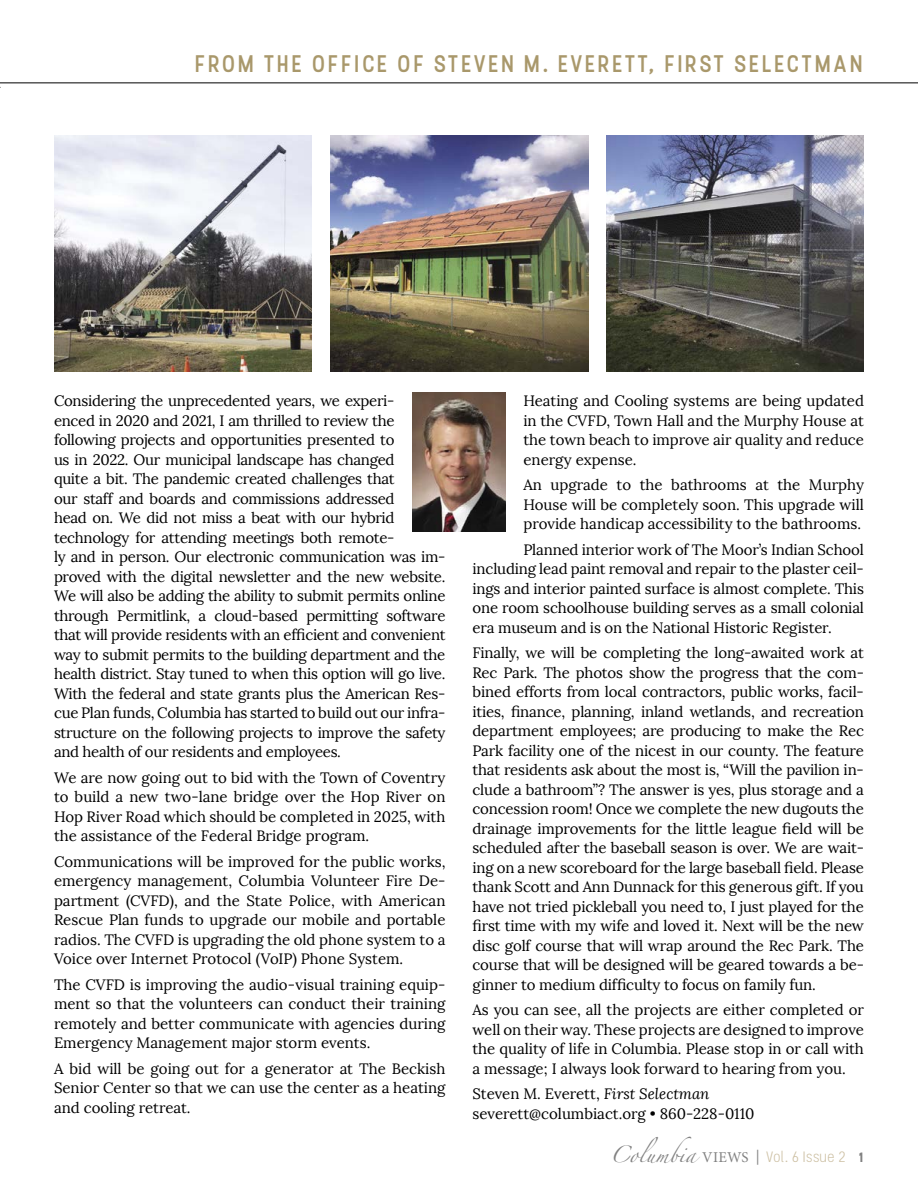
<style>
.page{position:relative;width:918px;height:1188px;background:#fff}
.page>*{position:absolute;margin:0;border:0;box-sizing:border-box;transform-origin:0 0}
.t1{font:500 24px "Stellar";letter-spacing:.075em;color:#a9986b}
.t2{font:15px/19.5px "Lora";letter-spacing:-.02em;color:#000;text-align:justify}
.t3{font:15px/19.5px "Lora";color:#000}
.t4{font:300 15px "Stellar";letter-spacing:-.005em;color:#ccbfa2}
.s1{font-style:italic}
.s2{font-family:"Zapfino";font-weight:400;color:#818181}
.s3{font-family:"Minion Pro";font-weight:400;color:#818181}
.s4{font-weight:700;font-size:13.5px;color:#818181}
</style>
<div class="page">
<hr style="left:0;top:82px;width:918px;height:1px;background:#000">
<img style="left:413px;top:392px;width:92px;height:139px">
<img style="left:606px;top:135px;width:258px;height:237px">
<img style="left:54px;top:135px;width:258px;height:237px">
<img style="left:330px;top:135px;width:258px;height:237px">
<h1 class="t1" style="left:195px;top:49px;width:670px">FROM THE OFFICE OF STEVEN M. EVERETT, FIRST SELECTMAN</h1>
<p class="t2" style="left:54px;top:391px;width:393px;text-align:left">Considering the unprecedented years, we experi-<br>enced in 2020 and 2021, I am thrilled to review the following projects and opportunities presented to<br>us in 2022. Our municipal landscape has changed<br>quite a bit. The pandemic created challenges that<br>our staff and boards and commissions addressed<br>head on. We did not miss a beat with our hybrid technology for attending meetings both remote-<br>ly and in person. Our electronic communication was im&shy;proved with the digital newsletter and the new website.<br>We will also be adding the ability to submit permits online through Permitlink, a cloud-based permitting software that will provide residents with an efficient and convenient way to submit permits to the building department and the health district. Stay tuned to when this option will go live.<br>With the federal and state grants plus the American Res&shy;cue Plan funds, Columbia has started to build out our infra&shy;structure on the following projects to improve the safety and health of our residents and employees.</p>
<p class="t2" style="left:54px;top:768px;width:393px">We are now going out to bid with the Town of Coventry to build a new two-lane bridge over the Hop River on Hop River Road which should be completed in 2025, with the assistance of the Federal Bridge program.</p>
<p class="t2" style="left:54px;top:852px;width:393px">Communications will be improved for the public works, emergency management, Columbia Volunteer Fire De&shy;partment (CVFD), and the State Police, with American Rescue Plan funds to upgrade our mobile and portable radios. The CVFD is upgrading the old phone system to a Voice over Internet Protocol (VoIP) Phone System.</p>
<p class="t2" style="left:54px;top:975px;width:393px">The CVFD is improving the audio-visual training equip&shy;ment so that the volunteers can conduct their training remotely and better communicate with agencies during Emergency Management major storm events.</p>
<p class="t2" style="left:54px;top:1059px;width:393px">A bid will be going out for a generator at The Beckish Senior Center so that we can use the center as a heating and cooling retreat.</p>
<p class="t2" style="left:523px;top:391px;width:342px">Heating and Cooling systems are being updated in the CVFD, Town Hall and the Murphy House at the town beach to improve air quality and reduce energy expense.</p>
<p class="t2" style="left:523px;top:475px;width:342px">An upgrade to the bathrooms at the Murphy House will be completely soon. This upgrade will provide handicap accessibility to the bathrooms.</p>
<p class="t2" style="left:472px;top:540px;width:393px;text-indent:51px">Planned interior work of The Moor’s Indian School including lead paint removal and repair to the plaster ceil&shy;ings and interior painted surface is almost complete. This one room schoolhouse building serves as a small colonial era museum and is on the National Historic Register.</p>
<p class="t2" style="left:472px;top:643px;width:393px">Finally, we will be completing the long-awaited work at Rec Park. The photos show the progress that the com&shy;bined efforts from local contractors, public works, facil&shy;ities, finance, planning, inland wetlands, and recreation department employees; are producing to make the Rec Park facility one of the nicest in our county. The feature that residents ask about the most is, “Will the pavilion in&shy;clude a bathroom”? The answer is yes, plus storage and a concession room! Once we complete the new dugouts the drainage improvements for the little league field will be scheduled after the baseball season is over. We are wait&shy;ing on a new scoreboard for the large baseball field. Please thank Scott and Ann Dunnack for this generous gift. If you have not tried pickleball you need to, I just played for the first time with my wife and loved it. Next will be the new disc golf course that will wrap around the Rec Park. The course that will be designed will be geared towards a be&shy;ginner to medium difficulty to focus on family fun.</p>
<p class="t2" style="left:472px;top:1000px;width:393px">As you can see, all the projects are either completed or well on their way. These projects are designed to improve the quality of life in Columbia. Please stop in or call with a message; I always look forward to hearing from you.</p>
<p class="t3" style="left:472px;top:1084px;width:284px">Steven M. Everett, <span class="s1">First Selectman </span>severett@columbiact.org • 860-228-0110</p>
<p class="t4" style="left:610px;top:1148px;width:256px"><span class="s2">Columbia</span> <span class="s3">VIEWS |</span> Vol. 6 Issue 2 <span class="s4">1</span></p>
</div>
